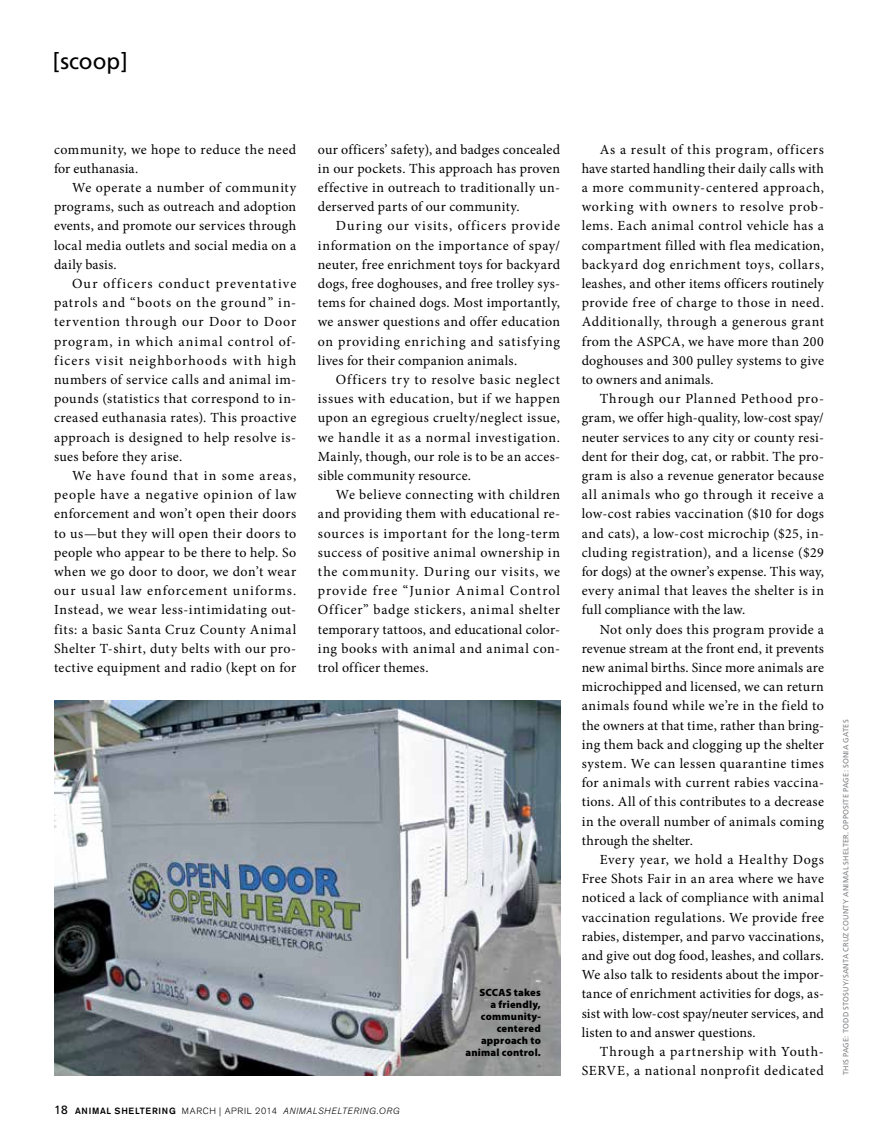
<style>
.page{position:relative;width:878px;height:1134px;background:#fff}
.page>*{position:absolute;margin:0;border:0;box-sizing:border-box;transform-origin:0 0}
.t1{font:22.5px "Frutiger";letter-spacing:-.005em;color:#000}
.t2{font:13.95px/19.2px "Minion Pro";letter-spacing:.03em;color:#000;text-align:justify}
.t3{font:13.95px/19.2px "Minion Pro";letter-spacing:.05em;color:#000;text-align:right}
.t4{font:900 10.5px/12px "Myriad Pro";letter-spacing:.02em;color:#000;text-align:right}
.t5{font:italic 300 9px "Akzidenz Grotesk BE";letter-spacing:.07em;color:#000}
.t6{font:7.5px "Frutiger";letter-spacing:.025em;color:#808285}
.s1{font-family:"Frutiger";font-weight:400;font-style:normal;font-size:12px}
.s2{font-weight:500;font-style:normal}
.s3{font-style:normal}
</style>
<div class="page">
<img style="left:54px;top:701px;width:506px;height:374px">
<h1 class="t1" style="left:52px;top:48px;width:77px">[scoop]</h1>
<p class="t2" style="left:54px;top:140px;width:244px">community, we hope to reduce the need for euthanasia.</p>
<p class="t2" style="left:54px;top:178px;width:244px;text-indent:18px">We operate a number of community programs, such as outreach and adoption events, and promote our services through local media outlets and social media on a daily basis.</p>
<p class="t2" style="left:54px;top:274px;width:244px;text-indent:18px">Our officers conduct preventative patrols and “boots on the ground” in&shy;tervention through our Door to Door program, in which animal control of&shy;ficers visit neighborhoods with high numbers of service calls and animal im&shy;pounds (statistics that correspond to in&shy;creased euthanasia rates). This proactive approach is designed to help resolve is&shy;sues before they arise.</p>
<p class="t2" style="left:54px;top:466px;width:244px;text-indent:18px">We have found that in some areas, people have a negative opinion of law enforcement and won’t open their doors to us—but they will open their doors to people who appear to be there to help. So when we go door to door, we don’t wear our usual law enforcement uniforms.<br>Instead, we wear less-intimidating out&shy;fits: a basic Santa Cruz County Animal Shelter T-shirt, duty belts with our pro&shy;tective equipment and radio (kept on for</p>
<p class="t2" style="left:318px;top:140px;width:244px">our officers’ safety), and badges concealed in our pockets. This approach has proven effective in outreach to traditionally un&shy;derserved parts of our community.</p>
<p class="t2" style="left:318px;top:216px;width:244px;text-indent:18px">During our visits, officers provide information on the importance of spay/ neuter, free enrichment toys for backyard dogs, free doghouses, and free trolley sys&shy;tems for chained dogs. Most importantly, we answer questions and offer education on providing enriching and satisfying lives for their companion animals.</p>
<p class="t2" style="left:318px;top:370px;width:244px;text-indent:18px">Officers try to resolve basic neglect issues with education, but if we happen upon an egregious cruelty/neglect issue, we handle it as a normal investigation.<br>Mainly, though, our role is to be an acces&shy;sible community resource.</p>
<p class="t2" style="left:318px;top:485px;width:244px;text-indent:18px">We believe connecting with children and providing them with educational re&shy;sources is important for the long-term success of positive animal ownership in the community. During our visits, we provide free “Junior Animal Control Officer” badge stickers, animal shelter temporary tattoos, and educational color&shy;ing books with animal and animal con&shy;trol officer themes.</p>
<p class="t4" style="left:465px;top:986px;width:77px">SCCAS takes<br>a friendly, community&shy;centered approach to animal control.</p>
<p class="t5" style="left:54px;top:1105px;width:347px"><span class="s1">18</span> <span class="s2">ANIMAL SHELTERING</span> <span class="s3">MARCH | APRIL 2014</span> ANIMALSHELTERING.ORG</p>
<p class="t2" style="left:581px;top:140px;width:244px;text-indent:18px">As a result of this program, officers have started handling their daily calls with a more community-centered approach, working with owners to resolve prob&shy;lems. Each animal control vehicle has a compartment filled with flea medication, backyard dog enrichment toys, collars, leashes, and other items officers routinely provide free of charge to those in need.<br>Additionally, through a generous grant from the ASPCA, we have more than 200 doghouses and 300 pulley systems to give to owners and animals.</p>
<p class="t2" style="left:581px;top:389px;width:244px;text-indent:18px">Through our Planned Pethood pro&shy;gram, we offer high-quality, low-cost spay/ neuter services to any city or county resi&shy;dent for their dog, cat, or rabbit. The pro&shy;gram is also a revenue generator because all animals who go through it receive a low-cost rabies vaccination ($10 for dogs and cats), a low-cost microchip ($25, in&shy;cluding registration), and a license ($29 for dogs) at the owner’s expense. This way, every animal that leaves the shelter is in full compliance with the law.</p>
<p class="t2" style="left:581px;top:620px;width:244px;text-indent:18px">Not only does this program provide a revenue stream at the front end, it prevents new animal births. Since more animals are microchipped and licensed, we can return animals found while we’re in the field to the owners at that time, rather than bring&shy;ing them back and clogging up the shelter system. We can lessen quarantine times for animals with current rabies vaccina&shy;tions. All of this contributes to a decrease in the overall number of animals coming through the shelter.</p>
<p class="t2" style="left:581px;top:850px;width:244px;text-indent:18px">Every year, we hold a Healthy Dogs Free Shots Fair in an area where we have noticed a lack of compliance with animal vaccination regulations. We provide free rabies, distemper, and parvo vaccinations, and give out dog food, leashes, and collars.<br>We also talk to residents about the impor&shy;tance of enrichment activities for dogs, as&shy;sist with low-cost spay/neuter services, and listen to and answer questions.</p>
<p class="t3" style="left:581px;top:1042px;width:244px">Through a partnership with Youth-<br>SERVE, a national nonprofit dedicated</p>
<p class="t6" style="left:841px;top:1075px;width:357px;rotate:-90deg">THIS PAGE: TODD STOSUY/SANTA CRUZ COUNTY ANIMAL SHELTER. OPPOSITE PAGE: SONIA GATES</p>
</div>
